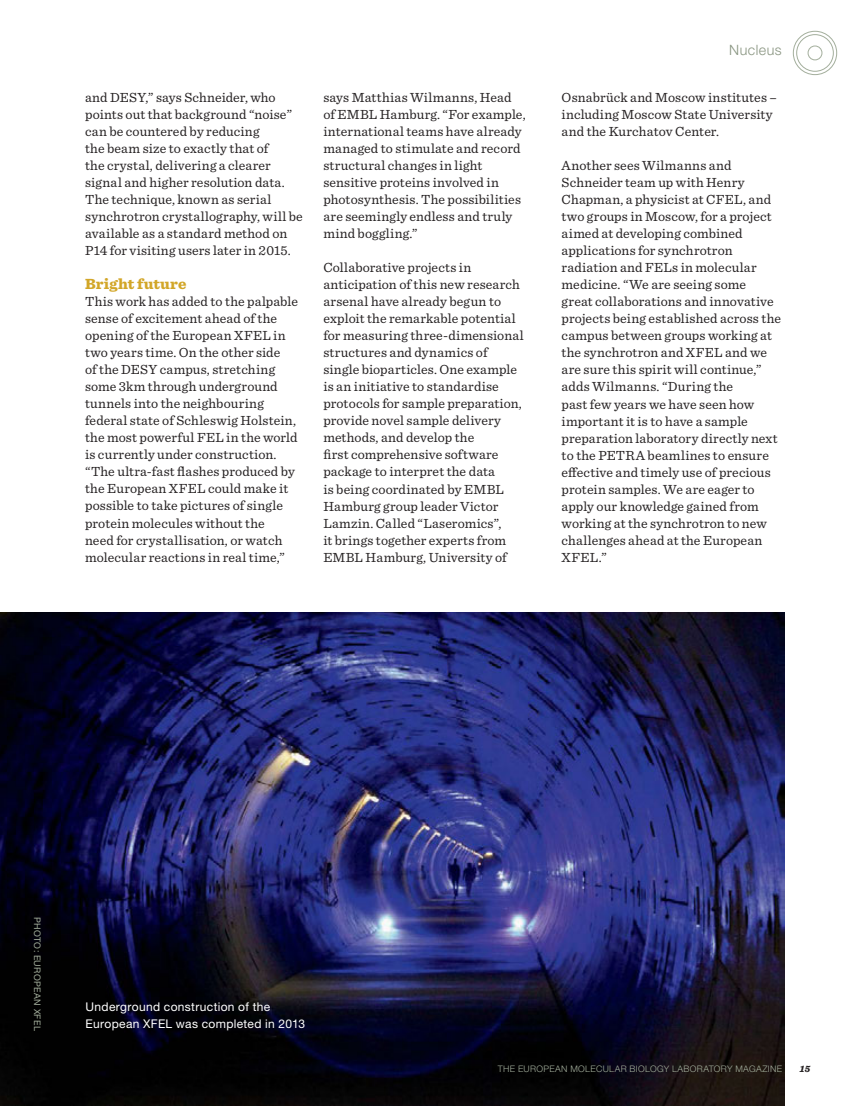
<style>
.page{position:relative;width:868px;height:1106px;background:#fff}
.page>*{position:absolute;margin:0;border:0;box-sizing:border-box;transform-origin:0 0}
.t1{font:900 15.3px "Sentinel";letter-spacing:.01em;color:#d2a628}
.t2{font:300 14.25px "Helvetica Neue LT Std";letter-spacing:.035em;color:#8a9682}
.t3{font:13.8px/17px "Sentinel";letter-spacing:.01em;color:#231f20}
.t4{font:12px/17px "Helvetica Neue LT Std";letter-spacing:.03em;color:#fff}
.t5{font:italic 900 9.75px "Sentinel";color:#231f20}
.t6{font:300 9px "Helvetica Neue LT Std";letter-spacing:.04em;color:#a3ae9c}
.t7{font:9px "Helvetica Neue LT Std";letter-spacing:.035em;color:#a3ae9c}
</style>
<div class="page">
<img style="left:0;top:612px;width:784px;height:494px">
<div style="left:792px;top:31px;width:45px;height:44px;border:1px solid #a3ae9c;border-radius:50%"></div>
<div style="left:796px;top:34px;width:37px;height:38px;border:1px solid #a3ae9c;border-radius:50%"></div>
<div style="left:807px;top:46px;width:15px;height:14px;border:1px solid #a3ae9c;border-radius:50%"></div>
<p class="t3" style="left:85px;top:89px;width:219px">and DESY,” says Schneider, who points out that background “noise” can be countered by reducing<br>the beam size to exactly that of<br>the crystal, delivering a clearer signal and higher resolution data.<br>The technique, known as serial synchrotron crystallography, will be available as a standard method on P14 for visiting users later in 2015.</p>
<p class="t1" style="left:85px;top:278px;width:103px">Bright future</p>
<p class="t3" style="left:85px;top:294px;width:214px">This work has added to the palpable sense of excitement ahead of the opening of the European XFEL in two years time. On the other side<br>of the DESY campus, stretching some 3km through underground tunnels into the neighbouring federal state of Schleswig Holstein, the most powerful FEL in the world is currently under construction. “The ultra-fast flashes produced by the European XFEL could make it possible to take pictures of single protein molecules without the<br>need for crystallisation, or watch molecular reactions in real time,”</p>
<p class="t3" style="left:323px;top:89px;width:204px">says Matthias Wilmanns, Head of EMBL Hamburg. “For example, international teams have already managed to stimulate and record structural changes in light sensitive proteins involved in photosynthesis. The possibilities are seemingly endless and truly mind boggling.”</p>
<p class="t3" style="left:323px;top:260px;width:202px">Collaborative projects in anticipation of this new research arsenal have already begun to exploit the remarkable potential for measuring three-dimensional structures and dynamics of single bioparticles. One example is an initiative to standardise protocols for sample preparation, provide novel sample delivery methods, and develop the<br>first comprehensive software package to interpret the data<br>is being coordinated by EMBL<br>Hamburg group leader Victor<br>Lamzin. Called “Laseromics”,<br>it brings together experts from<br>EMBL Hamburg, University of</p>
<p class="t2" style="left:729px;top:45px;width:54px">Nucleus</p>
<p class="t3" style="left:561px;top:90px;width:217px">Osnabrück and Moscow institutes – including Moscow State University and the Kurchatov Center.</p>
<p class="t3" style="left:561px;top:158px;width:221px">Another sees Wilmanns and<br>Schneider team up with Henry<br>Chapman, a physicist at CFEL, and two groups in Moscow, for a project aimed at developing combined applications for synchrotron radiation and FELs in molecular medicine. “We are seeing some<br>great collaborations and innovative projects being established across the campus between groups working at the synchrotron and XFEL and we are sure this spirit will continue,” adds Wilmanns. “During the<br>past few years we have seen how important it is to have a sample preparation laboratory directly next to the PETRA beamlines to ensure effective and timely use of precious protein samples. We are eager to apply our knowledge gained from working at the synchrotron to new challenges ahead at the European<br>XFEL.”</p>
<p class="t7" style="left:40px;top:917px;width:115px;rotate:90deg">PHOTO: EUROPEAN XFEL</p>
<p class="t4" style="left:86px;top:999px;width:221px">Underground construction of the<br>European XFEL was completed in 2013</p>
<p class="t6" style="left:498px;top:1065px;width:286px">THE EUROPEAN MOLECULAR BIOLOGY LABORATORY MAGAZINE</p>
<p class="t5" style="left:799px;top:1065px;width:12px">15</p>
</div>
